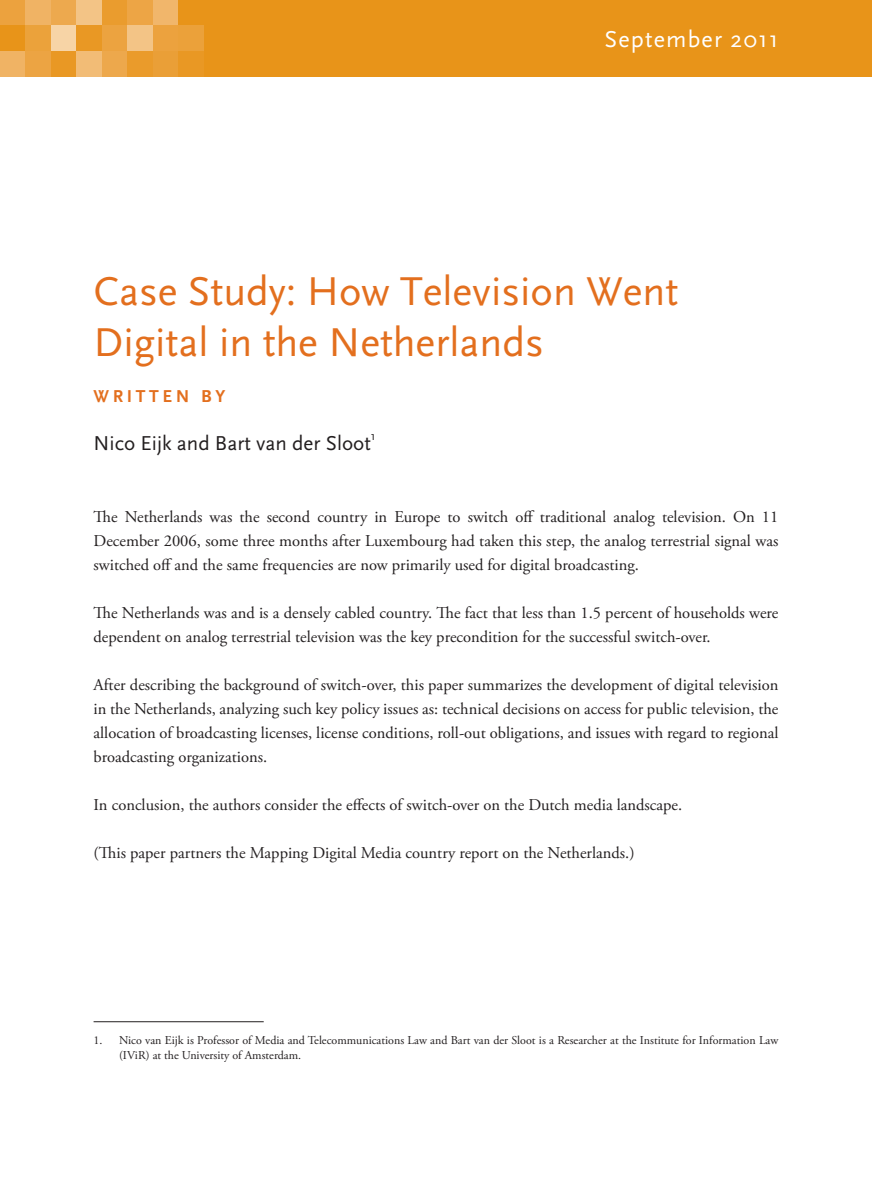
<style>
.page{position:relative;width:872px;height:1191px;background:#fff}
.page>*{position:absolute;margin:0;border:0;box-sizing:border-box;transform-origin:0 0}
.t1{font:42px/51px "Scala Sans";color:#e36f1e}
.t2{font:24px "Scala Sans";letter-spacing:.05em;color:#fff}
.t3{font:21px "Scala Sans";color:#231f20}
.t4{font:700 18px "Scala Sans";letter-spacing:.2em;color:#e36f1e}
.t5{font:16.5px/24px "Adobe Garamond Pro";color:#231f20;text-align:justify}
.t6{font:12.3px "Scala Sans";color:#231f20}
.t7{font:12px/15px "Adobe Garamond Pro";color:#231f20}
</style>
<div class="page">
<div style="left:0;top:0;width:872px;height:77px;background:#e89419"></div>
<div style="left:0;top:0;width:25px;height:25px;background:#eca23e"></div>
<div style="left:0;top:51px;width:25px;height:26px;background:#f0b364"></div>
<div style="left:25px;top:0;width:26px;height:25px;background:#f0b364"></div>
<div style="left:25px;top:25px;width:26px;height:26px;background:#eba23b"></div>
<div style="left:25px;top:51px;width:26px;height:26px;background:#eca443"></div>
<div style="left:51px;top:0;width:25px;height:25px;background:#eda94e"></div>
<div style="left:51px;top:25px;width:25px;height:26px;background:#f7d4a6"></div>
<div style="left:51px;top:51px;width:25px;height:26px;background:#e99824"></div>
<div style="left:76px;top:0;width:26px;height:25px;background:#f3c486"></div>
<div style="left:76px;top:25px;width:26px;height:26px;background:#e99824"></div>
<div style="left:76px;top:51px;width:26px;height:26px;background:#f2bc76"></div>
<div style="left:102px;top:0;width:25px;height:25px;background:#ea9c2e"></div>
<div style="left:102px;top:25px;width:25px;height:26px;background:#eca340"></div>
<div style="left:102px;top:51px;width:25px;height:26px;background:#eda84c"></div>
<div style="left:127px;top:0;width:26px;height:25px;background:#eda545"></div>
<div style="left:127px;top:25px;width:26px;height:26px;background:#f3c486"></div>
<div style="left:127px;top:51px;width:26px;height:26px;background:#ea9b2b"></div>
<div style="left:153px;top:0;width:25px;height:25px;background:#f1b66b"></div>
<div style="left:153px;top:25px;width:25px;height:26px;background:#eca23e"></div>
<div style="left:153px;top:51px;width:25px;height:26px;background:#ea9f37"></div>
<div style="left:178px;top:25px;width:26px;height:26px;background:#eba13a"></div>
<div style="left:178px;top:51px;width:26px;height:26px;background:#e99824"></div>
<hr style="left:94px;top:1021px;width:170px;height:1px;background:#231f20">
<h2 class="t2" style="left:604px;top:27px;width:175px">September 2011</h2>
<h1 class="t1" style="left:94px;top:267px;width:586px">Case Study: How Television Went<br>Digital in the Netherlands</h1>
<p class="t4" style="left:94px;top:389px;width:133px">WRITTEN BY</p>
<p class="t3" style="left:94px;top:432px;width:279px">Nico Eijk and Bart van der Sloot</p>
<p class="t6" style="left:371px;top:429px;width:6px">1</p>
<p class="t5" style="left:94px;top:506px;width:686px">The Netherlands was the second country in Europe to switch off traditional analog television. On 11<br>December 2006, some three months after Luxembourg had taken this step, the analog terrestrial signal was switched off and the same frequencies are now primarily used for digital broadcasting.</p>
<p class="t5" style="left:94px;top:602px;width:686px">The Netherlands was and is a densely cabled country. The fact that less than 1.5 percent of households were dependent on analog terrestrial television was the key precondition for the successful switch-over.</p>
<p class="t5" style="left:94px;top:674px;width:686px">After describing the background of switch-over, this paper summarizes the development of digital television in the Netherlands, analyzing such key policy issues as: technical decisions on access for public television, the allocation of broadcasting licenses, license conditions, roll-out obligations, and issues with regard to regional broadcasting organizations.</p>
<p class="t5" style="left:94px;top:794px;width:590px">In conclusion, the authors consider the effects of switch-over on the Dutch media landscape.</p>
<p class="t5" style="left:94px;top:842px;width:542px">(This paper partners the Mapping Digital Media country report on the Netherlands.)</p>
<p class="t7" style="left:119px;top:1033px;width:661px;text-indent:-26px">1. Nico van Eijk is Professor of Media and Telecommunications Law and Bart van der Sloot is a Researcher at the Institute for Information Law (IViR) at the University of Amsterdam.</p>
</div>
